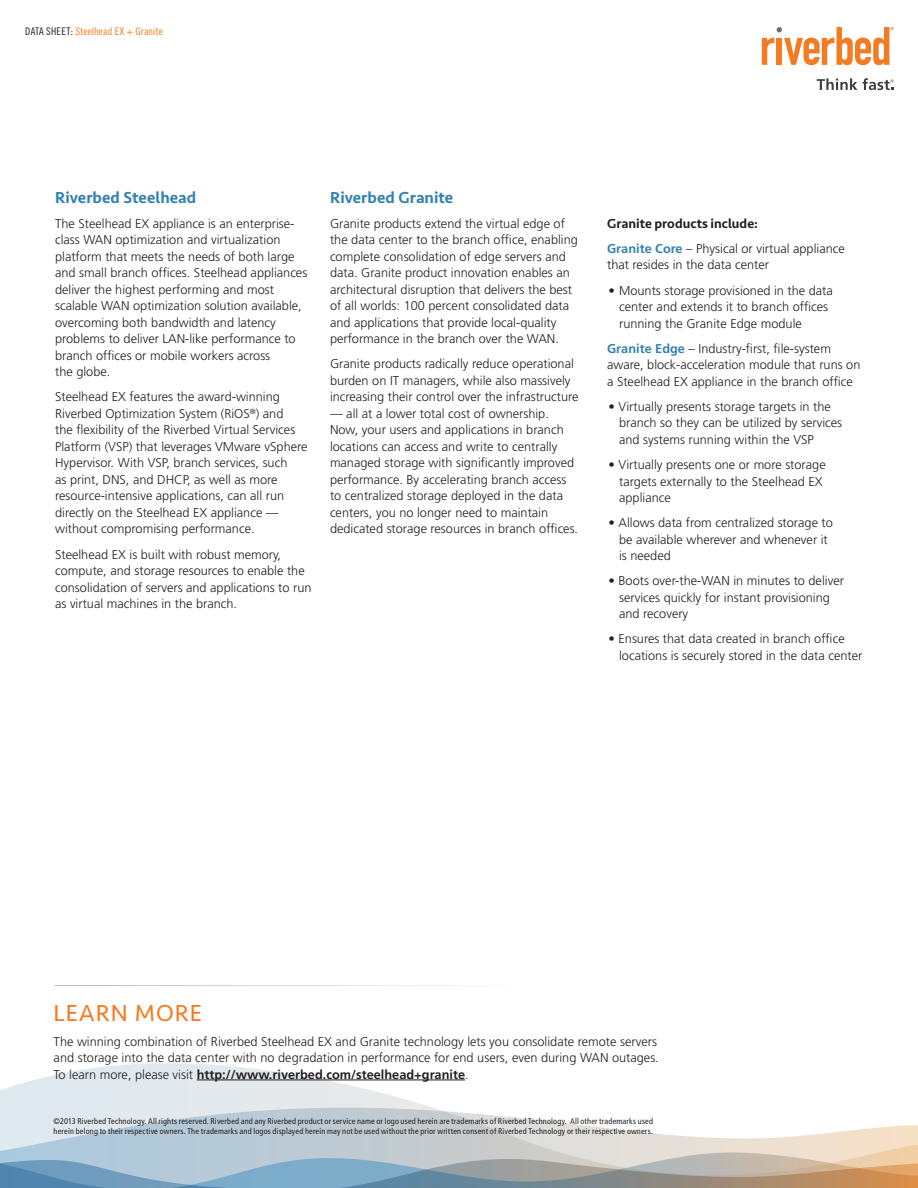
<style>
.page{position:relative;width:918px;height:1188px;background:#fff}
.page>*{position:absolute;margin:0;border:0;box-sizing:border-box;transform-origin:0 0}
.SUB_A_seravek_reg{font:24px "Seravek Basic";letter-spacing:.04em;color:#f47b21}
.Subs_Blue_Left_Just{font:500 16.5px "Seravek Basic";color:#3281b0}
.Subs_C_Black{font:500 13.5px "Seravek Basic";color:#231f20}
.BODY_COPY_Fruit_Reg{font:300 12.75px/16.5px "Frutiger";color:#231f20}
.Body_Copy_Bullets{font:300 12.75px/16.5px "Frutiger";color:#231f20}
.Brochure_Category_Li{font:10.5px "Trade Gothic Cond Eighteen";letter-spacing:.01em;color:#f47b21}
.ABOUT_RIVERBED_BODY{font:condensed 8.25px/10.2px "Frutiger";letter-spacing:.02em;color:#231f20}
.s1{color:#231f20}
.s2{font-weight:700;color:#3281b0}
.s3{font-weight:700}
</style>
<div class="page">
<svg style="left:0;top:1063px;width:466px;height:45px"></svg>
<svg style="left:0;top:1108px;width:918px;height:24px"></svg>
<svg style="left:0;top:1132px;width:918px;height:26px;background:#d0d4d4"></svg>
<svg style="left:0;top:1158px;width:918px;height:30px;background:#9aa7ab"></svg>
<hr style="left:197px;top:1080px;width:268px;height:1px;background:#231f20">
<svg style="left:762px;top:27px;width:132px;height:38px"></svg>
<svg style="left:817px;top:78px;width:76px;height:12px"></svg>
<p class="Brochure_Category_Li" style="left:25px;top:25px;width:139px"><span class="s1">DATA SHEET:</span> Steelhead EX + Granite</p>
<p class="Subs_Blue_Left_Just" style="left:55px;top:187px;width:143px">Riverbed Steelhead</p>
<p class="BODY_COPY_Fruit_Reg" style="left:55px;top:215px;width:254px">The Steelhead EX appliance is an enterprise&shy;class WAN optimization and virtualization platform that meets the needs of both large and small branch offices. Steelhead appliances deliver the highest performing and most scalable WAN optimization solution available, overcoming both bandwidth and latency problems to deliver LAN-like performance to branch offices or mobile workers across<br>the globe.</p>
<p class="BODY_COPY_Fruit_Reg" style="left:55px;top:389px;width:254px">Steelhead EX features the award-winning Riverbed Optimization System (RiOS<sup>®</sup>) and<br>the flexibility of the Riverbed Virtual Services Platform (VSP) that leverages VMware vSphere Hypervisor. With VSP, branch services, such<br>as print, DNS, and DHCP, as well as more resource-intensive applications, can all run directly on the Steelhead EX appliance — without compromising performance.</p>
<p class="BODY_COPY_Fruit_Reg" style="left:55px;top:546px;width:258px">Steelhead EX is built with robust memory, compute, and storage resources to enable the consolidation of servers and applications to run as virtual machines in the branch.</p>
<p class="Subs_Blue_Left_Just" style="left:330px;top:187px;width:125px">Riverbed Granite</p>
<p class="BODY_COPY_Fruit_Reg" style="left:330px;top:215px;width:249px">Granite products extend the virtual edge of the data center to the branch office, enabling complete consolidation of edge servers and data. Granite product innovation enables an architectural disruption that delivers the best of all worlds: 100 percent consolidated data and applications that provide local-quality performance in the branch over the WAN.</p>
<p class="BODY_COPY_Fruit_Reg" style="left:330px;top:356px;width:250px">Granite products radically reduce operational burden on IT managers, while also massively increasing their control over the infrastructure</p>
<p class="BODY_COPY_Fruit_Reg" style="left:330px;top:405px;width:250px">— all at a lower total cost of ownership.<br>Now, your users and applications in branch locations can access and write to centrally managed storage with significantly improved performance. By accelerating branch access to centralized storage deployed in the data centers, you no longer need to maintain dedicated storage resources in branch offices.</p>
<p class="Subs_C_Black" style="left:607px;top:215px;width:152px">Granite products include:</p>
<p class="BODY_COPY_Fruit_Reg" style="left:607px;top:240px;width:239px"><span class="s2">Granite Core</span> – Physical or virtual appliance that resides in the data center</p>
<p class="Body_Copy_Bullets" style="left:619px;top:282px;width:215px;text-indent:-10px">• Mounts storage provisioned in the data center and extends it to branch offices running the Granite Edge module</p>
<p class="BODY_COPY_Fruit_Reg" style="left:607px;top:340px;width:255px"><span class="s2">Granite Edge</span> – Industry-first, file-system aware, block-acceleration module that runs on a Steelhead EX appliance in the branch office</p>
<p class="Body_Copy_Bullets" style="left:619px;top:398px;width:225px;text-indent:-10px">• Virtually presents storage targets in the branch so they can be utilized by services and systems running within the VSP</p>
<p class="Body_Copy_Bullets" style="left:619px;top:456px;width:208px;text-indent:-10px">• Virtually presents one or more storage targets externally to the Steelhead EX appliance</p>
<p class="Body_Copy_Bullets" style="left:619px;top:515px;width:215px;text-indent:-10px">• Allows data from centralized storage to be available wherever and whenever it is needed</p>
<p class="Body_Copy_Bullets" style="left:619px;top:573px;width:226px;text-indent:-10px">• Boots over-the-WAN in minutes to deliver services quickly for instant provisioning and recovery</p>
<p class="Body_Copy_Bullets" style="left:619px;top:631px;width:245px;text-indent:-10px">• Ensures that data created in branch office locations is securely stored in the data center</p>
<p class="SUB_A_seravek_reg" style="left:54px;top:998px;width:150px">LEARN MORE</p>
<p class="BODY_COPY_Fruit_Reg" style="left:54px;top:1033px;width:607px">The winning combination of Riverbed Steelhead EX and Granite technology lets you consolidate remote servers and storage into the data center with no degradation in performance for end users, even during WAN outages.<br>To learn more, please visit <span class="s3">http://www.riverbed.com/steelhead+granite</span>.</p>
<p class="ABOUT_RIVERBED_BODY" style="left:54px;top:1116px;width:601px">©2013 Riverbed Technology. All rights reserved. Riverbed and any Riverbed product or service name or logo used herein are trademarks of Riverbed Technology. All other trademarks used herein belong to their respective owners. The trademarks and logos displayed herein may not be used without the prior written consent of Riverbed Technology or their respective owners.</p>
</div>
